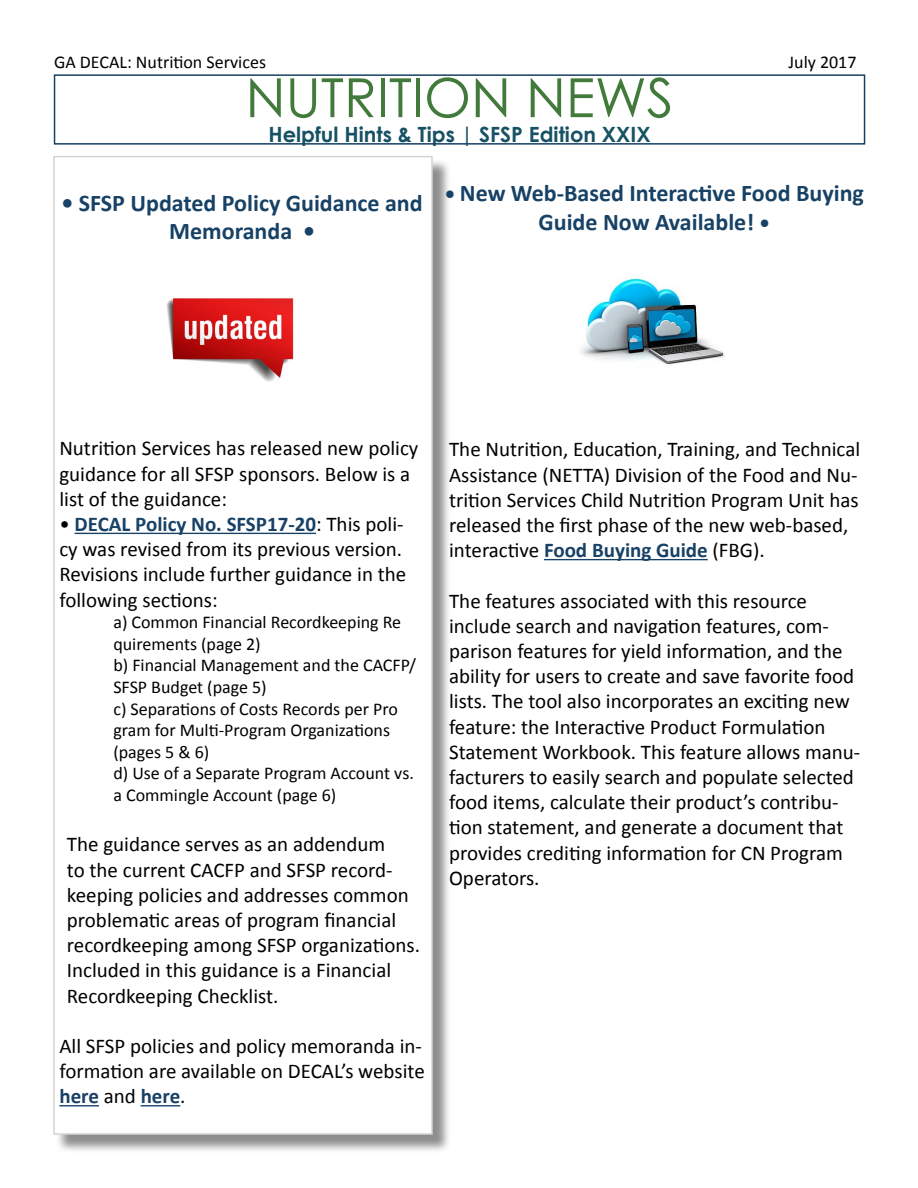
<style>
.page{position:relative;width:918px;height:1188px;background:#fff}
.page>*{position:absolute;margin:0;border:0;box-sizing:border-box;transform-origin:0 0}
.t1{font:54px "Century Gothic";color:#417a3b}
.t2{font:700 24px/28.8px "Calibri";color:#174165;text-align:center}
.t3{font:21px/25.2px "Calibri";color:#000}
.t4{font:700 21px "Century Gothic";color:#175164}
.t5{font:18px/21.6px "Calibri";color:#000}
.s1{font-size:21px}
.s2{font-weight:700;color:#174165}
.s3{font-weight:700;color:#193f65}
</style>
<div class="page">
<div style="left:54px;top:74px;width:811px;height:71px;border:2px solid #174165"></div>
<div style="left:55px;top:158px;width:396px;height:996px;background:#000;opacity:.45"></div>
<div style="left:53px;top:156px;width:380px;height:979px;background:#fff;border:2px solid #d4d4d3"></div>
<hr style="left:75px;top:533px;width:241px;height:1px;background:#174165">
<hr style="left:59px;top:1105px;width:40px;height:1px;background:#193f65">
<hr style="left:141px;top:1105px;width:39px;height:1px;background:#174165">
<hr style="left:544px;top:559px;width:164px;height:1px;background:#174165">
<img style="left:166px;top:298px;width:128px;height:84px">
<img style="left:581px;top:278px;width:144px;height:87px">
<p class="t5" style="left:54px;top:51px;width:214px">GA DECAL: Nutrition Services</p>
<p class="t5" style="left:789px;top:51px;width:70px">July 2017</p>
<h1 class="t1" style="left:246px;top:60px;width:430px">NUTRITION NEWS</h1>
<p class="t4" style="left:268px;top:119px;width:384px">Helpful Hints &amp; Tips | SFSP Edition XXIX</p>
<p class="t2" style="left:62px;top:188px;width:363px">• SFSP Updated Policy Guidance and<br>Memoranda •</p>
<p class="t2" style="left:445px;top:178px;width:421px"><span class="s1">•</span> New Web-Based Interactive Food Buying<br>Guide Now Available! <span class="s1">•</span></p>
<p class="t3" style="left:59px;top:436px;width:361px">Nutrition Services has released new policy guidance for all SFSP sponsors. Below is a list of the guidance:</p>
<p class="t3" style="left:59px;top:512px;width:348px">• <span class="s2">DECAL Policy No. SFSP17-20</span>: This poli&shy;cy was revised from its previous version.<br>Revisions include further guidance in the following sections:</p>
<p class="t5" style="left:113px;top:611px;width:304px">a) Common Financial Recordkeeping Re quirements (page 2)<br>b) Financial Management and the CACFP/<br>SFSP Budget (page 5)<br>c) Separations of Costs Records per Pro gram for Multi-Program Organizations (pages 5 &amp; 6)<br>d) Use of a Separate Program Account vs. a Commingle Account (page 6)</p>
<p class="t3" style="left:67px;top:832px;width:355px">The guidance serves as an addendum<br>to the current CACFP and SFSP record&shy;keeping policies and addresses common problematic areas of program financial recordkeeping among SFSP organizations.<br>Included in this guidance is a Financial Recordkeeping Checklist.</p>
<p class="t3" style="left:59px;top:1034px;width:367px">All SFSP policies and policy memoranda in&shy;formation are available on DECAL’s website <span class="s3">here</span> and <span class="s2">here</span>.</p>
<p class="t3" style="left:449px;top:437px;width:413px">The Nutrition, Education, Training, and Technical Assistance (NETTA) Division of the Food and Nu&shy;trition Services Child Nutrition Program Unit has released the first phase of the new web-based, interactive <span class="s2">Food Buying Guide</span> (FBG).</p>
<p class="t3" style="left:449px;top:588px;width:413px">The features associated with this resource include search and navigation features, com&shy;parison features for yield information, and the ability for users to create and save favorite food lists. The tool also incorporates an exciting new feature: the Interactive Product Formulation Statement Workbook. This feature allows manu&shy;facturers to easily search and populate selected food items, calculate their product’s contribu&shy;tion statement, and generate a document that provides crediting information for CN Program Operators.</p>
</div>
